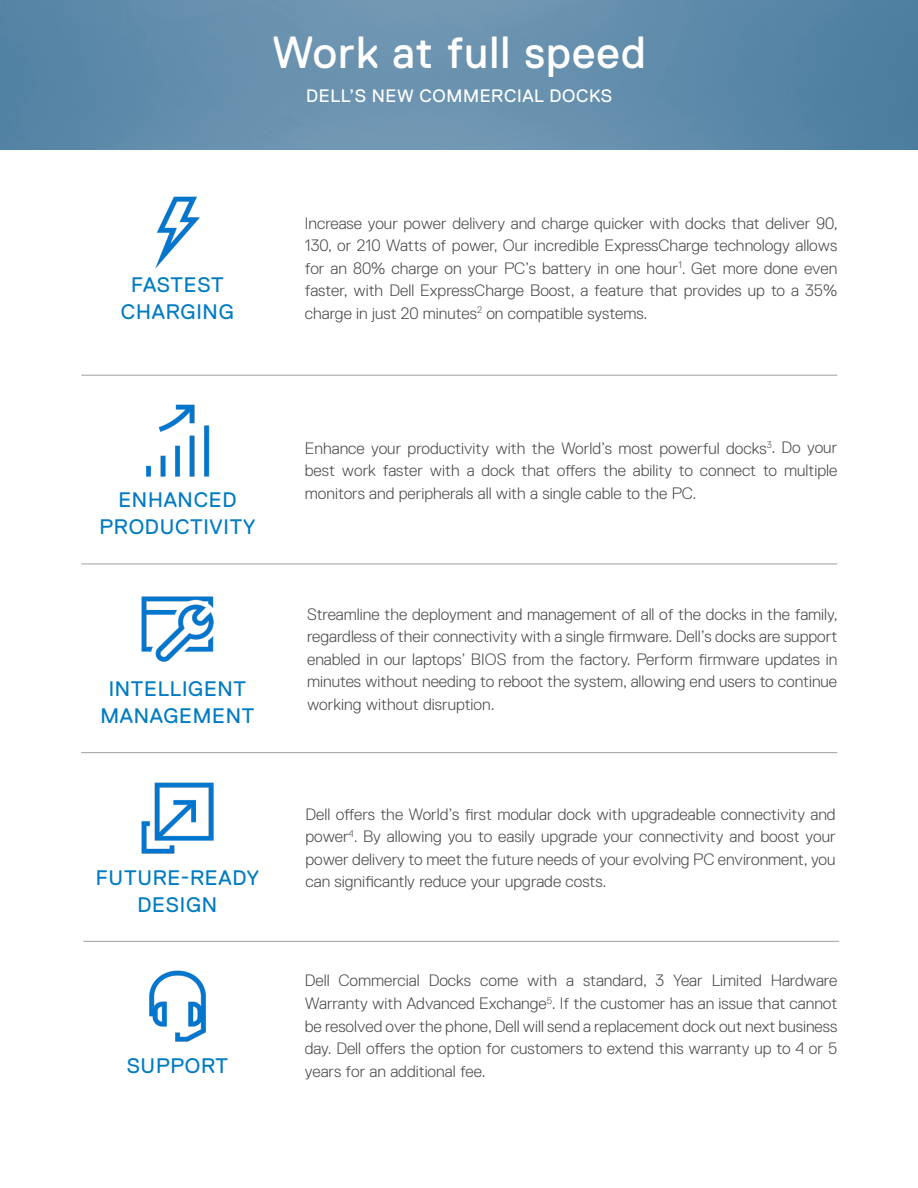
<style>
.page{position:relative;width:918px;height:1188px;background:#fff}
.page>*{position:absolute;margin:0;border:0;box-sizing:border-box;transform-origin:0 0}
.t1{font:45px "Dell Replica";letter-spacing:.025em;color:#fff}
.t2{font:21px/27px "Dell Replica";letter-spacing:.035em;color:#007bc2;text-align:center}
.t3{font:18px "Dell Replica";letter-spacing:.035em;color:#fff}
.t4{font:300 16.5px/22.5px "Dell Replica";color:#4b4c4d;text-align:justify}
</style>
<div class="page">
<img style="left:0;top:0;width:918px;height:150px">
<hr style="left:81px;top:375px;width:756px;height:1px;background:#a8a9ad">
<hr style="left:81px;top:563px;width:756px;height:1px;background:#a8a9ad">
<hr style="left:81px;top:752px;width:756px;height:1px;background:#a8a9ad">
<hr style="left:83px;top:941px;width:756px;height:1px;background:#a8a9ad">
<img style="left:149px;top:971px;width:57px;height:71px">
<img style="left:146px;top:405px;width:64px;height:71px">
<img style="left:155px;top:197px;width:45px;height:71px">
<img style="left:142px;top:596px;width:71px;height:66px">
<img style="left:142px;top:782px;width:71px;height:71px">
<h1 class="t1" style="left:272px;top:27px;width:375px">Work at full speed</h1>
<p class="t2" style="left:121px;top:271px;width:114px">FASTEST<br>CHARGING</p>
<p class="t2" style="left:100px;top:487px;width:157px">ENHANCED<br>PRODUCTIVITY</p>
<p class="t2" style="left:100px;top:675px;width:156px">INTELLIGENT<br>MANAGEMENT</p>
<p class="t3" style="left:306px;top:86px;width:308px">DELL’S NEW COMMERCIAL DOCKS</p>
<p class="t4" style="left:305px;top:212px;width:534px">Increase your power delivery and charge quicker with docks that deliver 90, 130, or 210 Watts of power, Our incredible ExpressCharge technology allows for an 80% charge on your PC’s battery in one hour<sup>1</sup>. Get more done even faster, with Dell ExpressCharge Boost, a feature that provides up to a 35% charge in just 20 minutes<sup>2</sup> on compatible systems.</p>
<p class="t4" style="left:305px;top:437px;width:534px">Enhance your productivity with the World’s most powerful docks<sup>3</sup>. Do your best work faster with a dock that offers the ability to connect to multiple monitors and peripherals all with a single cable to the PC.</p>
<p class="t4" style="left:307px;top:603px;width:532px">Streamline the deployment and management of all of the docks in the family, regardless of their connectivity with a single firmware. Dell’s docks are support enabled in our laptops’ BIOS from the factory. Perform firmware updates in minutes without needing to reboot the system, allowing end users to continue working without disruption.</p>
<p class="t4" style="left:306px;top:803px;width:532px">Dell offers the World’s first modular dock with upgradeable connectivity and power<sup>4</sup>. By allowing you to easily upgrade your connectivity and boost your power delivery to meet the future needs of your evolving PC environment, you</p>
<p class="t2" style="left:96px;top:864px;width:165px">FUTURE-READY</p>
<p class="t4" style="left:306px;top:870px;width:302px">can significantly reduce your upgrade costs.</p>
<p class="t2" style="left:138px;top:891px;width:81px">DESIGN</p>
<p class="t4" style="left:305px;top:970px;width:534px">Dell Commercial Docks come with a standard, 3 Year Limited Hardware Warranty with Advanced Exchange<sup>5</sup>. If the customer has an issue that cannot be resolved over the phone, Dell will send a replacement dock out next business day. Dell offers the option for customers to extend this warranty up to 4 or 5</p>
<p class="t2" style="left:127px;top:1052px;width:103px">SUPPORT</p>
<p class="t4" style="left:305px;top:1060px;width:182px">years for an additional fee.</p>
</div>
